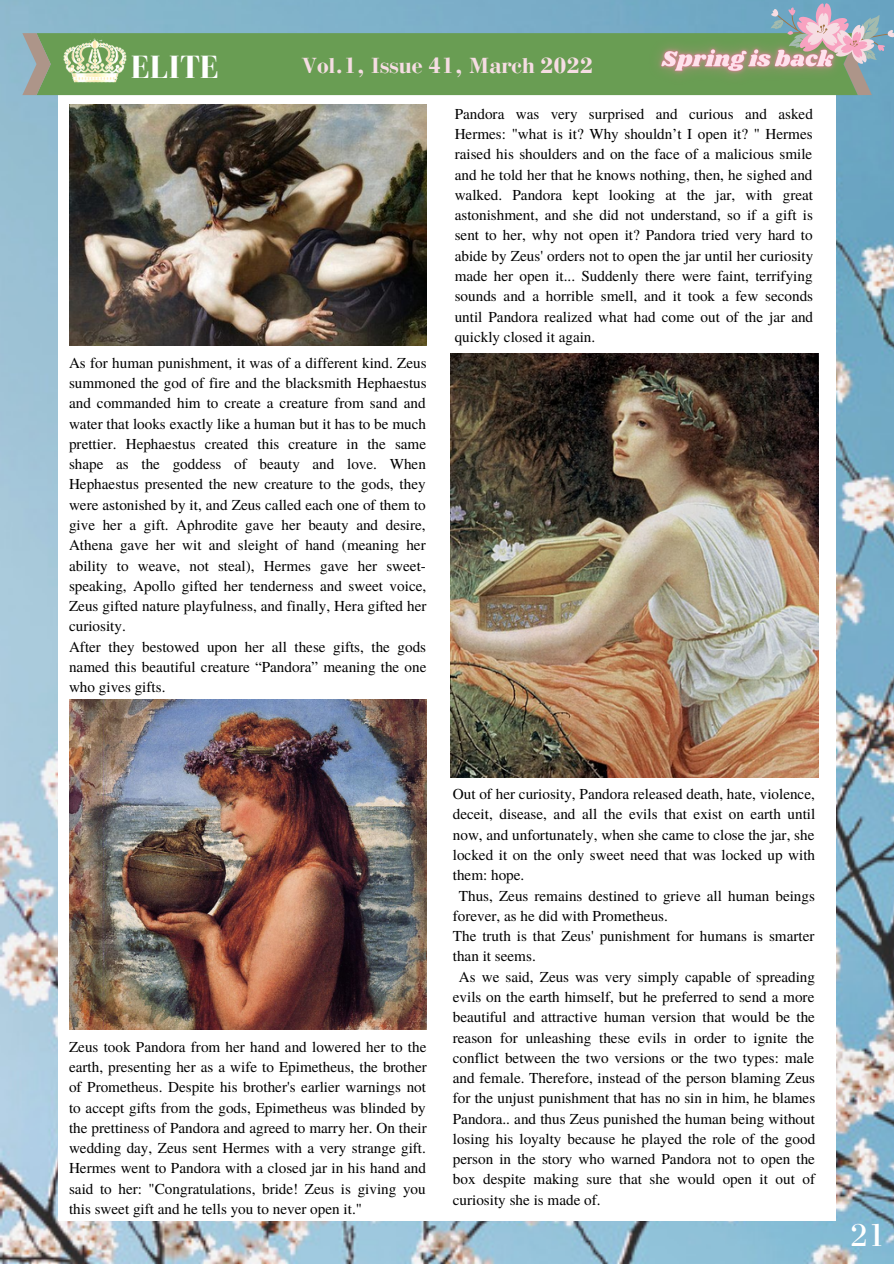
<style>
.page{position:relative;width:894px;height:1264px;background:#fff}
.page>*{position:absolute;margin:0;border:0;box-sizing:border-box;transform-origin:0 0}
.t1{font:700 33px "Bodoni FLF";color:#fff}
.t2{font:33px "Bodoni";color:#fff}
.t3{font:700 23.1px "Bodoni";color:#f6dde3}
.t4{font:15.15px/20.2px "Te X Gyre Termes";color:#000;text-align:justify}
</style>
<div class="page">
<img style="left:0;top:0;width:893px;height:1263px">
<div style="left:59px;top:64px;width:776px;height:1157px;background:#fff"></div>
<div style="left:51px;top:33px;width:582px;height:62px;background:#699d53"></div>
<svg style="left:22px;top:33px;width:29px;height:62px;background:#94a08e"></svg>
<svg style="left:770px;top:3px;width:123px;height:92px;background:#82a9bf"></svg>
<img style="left:54px;top:33px;width:81px;height:50px">
<img style="left:69px;top:105px;width:357px;height:240px">
<img style="left:69px;top:699px;width:357px;height:330px">
<img style="left:451px;top:353px;width:367px;height:424px">
<img style="left:633px;top:17px;width:227px;height:86px">
<h1 class="t1" style="left:131px;top:49px;width:89px">ELITE</h1>
<h2 class="t3" style="left:301px;top:52px;width:293px">Vol.1, Issue 41, March 2022</h2>
<p class="t4" style="left:69px;top:352px;width:359px;text-align:left">As for human punishment, it was of a different kind. Zeus summoned the god of fire and the blacksmith Hephaestus and commanded him to create a creature from sand and water that looks exactly like a human but it has to be much prettier. Hephaestus created this creature in the same shape as the goddess of beauty and love. When Hephaestus presented the new creature to the gods, they were astonished by it, and Zeus called each one of them to give her a gift. Aphrodite gave her beauty and desire, Athena gave her wit and sleight of hand (meaning her ability to weave, not steal), Hermes gave her sweet&shy;speaking, Apollo gifted her tenderness and sweet voice, Zeus gifted nature playfulness, and finally, Hera gifted her curiosity.<br>After they bestowed upon her all these gifts, the gods named this beautiful creature “Pandora” meaning the one who gives gifts.</p>
<p class="t4" style="left:454px;top:103px;width:360px">Pandora was very surprised and curious and asked Hermes: "what is it? Why shouldn’t I open it? " Hermes raised his shoulders and on the face of a malicious smile and he told her that he knows nothing, then, he sighed and walked. Pandora kept looking at the jar, with great astonishment, and she did not understand, so if a gift is sent to her, why not open it? Pandora tried very hard to abide by Zeus' orders not to open the jar until her curiosity made her open it... Suddenly there were faint, terrifying sounds and a horrible smell, and it took a few seconds until Pandora realized what had come out of the jar and quickly closed it again.</p>
<p class="t4" style="left:69px;top:1035px;width:359px">Zeus took Pandora from her hand and lowered her to the earth, presenting her as a wife to Epimetheus, the brother of Prometheus. Despite his brother's earlier warnings not to accept gifts from the gods, Epimetheus was blinded by the prettiness of Pandora and agreed to marry her. On their wedding day, Zeus sent Hermes with a very strange gift.<br>Hermes went to Pandora with a closed jar in his hand and said to her: "Congratulations, bride! Zeus is giving you this sweet gift and he tells you to never open it."</p>
<p class="t4" style="left:452px;top:783px;width:363px">Out of her curiosity, Pandora released death, hate, violence,</p>
<p class="t4" style="left:452px;top:803px;width:364px">deceit, disease, and all the evils that exist on earth until</p>
<p class="t4" style="left:452px;top:823px;width:363px">now, and unfortunately, when she came to close the jar, she</p>
<p class="t4" style="left:452px;top:844px;width:364px">locked it on the only sweet need that was locked up with</p>
<p class="t4" style="left:452px;top:864px;width:73px">them: hope.</p>
<p class="t4" style="left:458px;top:884px;width:357px">Thus, Zeus remains destined to grieve all human beings</p>
<p class="t4" style="left:452px;top:904px;width:216px">forever, as he did with Prometheus.</p>
<p class="t4" style="left:452px;top:925px;width:363px">The truth is that Zeus' punishment for humans is smarter</p>
<p class="t4" style="left:452px;top:945px;width:84px">than it seems.</p>
<p class="t4" style="left:458px;top:965px;width:357px">As we said, Zeus was very simply capable of spreading</p>
<p class="t4" style="left:452px;top:985px;width:363px">evils on the earth himself, but he preferred to send a more</p>
<p class="t4" style="left:452px;top:1006px;width:363px">beautiful and attractive human version that would be the</p>
<p class="t4" style="left:452px;top:1026px;width:363px">reason for unleashing these evils in order to ignite the</p>
<p class="t4" style="left:452px;top:1046px;width:363px">conflict between the two versions or the two types: male</p>
<p class="t4" style="left:452px;top:1067px;width:364px">and female. Therefore, instead of the person blaming Zeus</p>
<p class="t4" style="left:452px;top:1087px;width:364px">for the unjust punishment that has no sin in him, he blames</p>
<p class="t4" style="left:452px;top:1107px;width:363px">Pandora.. and thus Zeus punished the human being without</p>
<p class="t4" style="left:452px;top:1127px;width:364px">losing his loyalty because he played the role of the good</p>
<p class="t4" style="left:452px;top:1148px;width:363px">person in the story who warned Pandora not to open the</p>
<p class="t4" style="left:452px;top:1168px;width:363px">box despite making sure that she would open it out of</p>
<p class="t4" style="left:452px;top:1188px;width:149px">curiosity she is made of.</p>
<h1 class="t2" style="left:850px;top:1215px;width:37px">21</h1>
</div>
